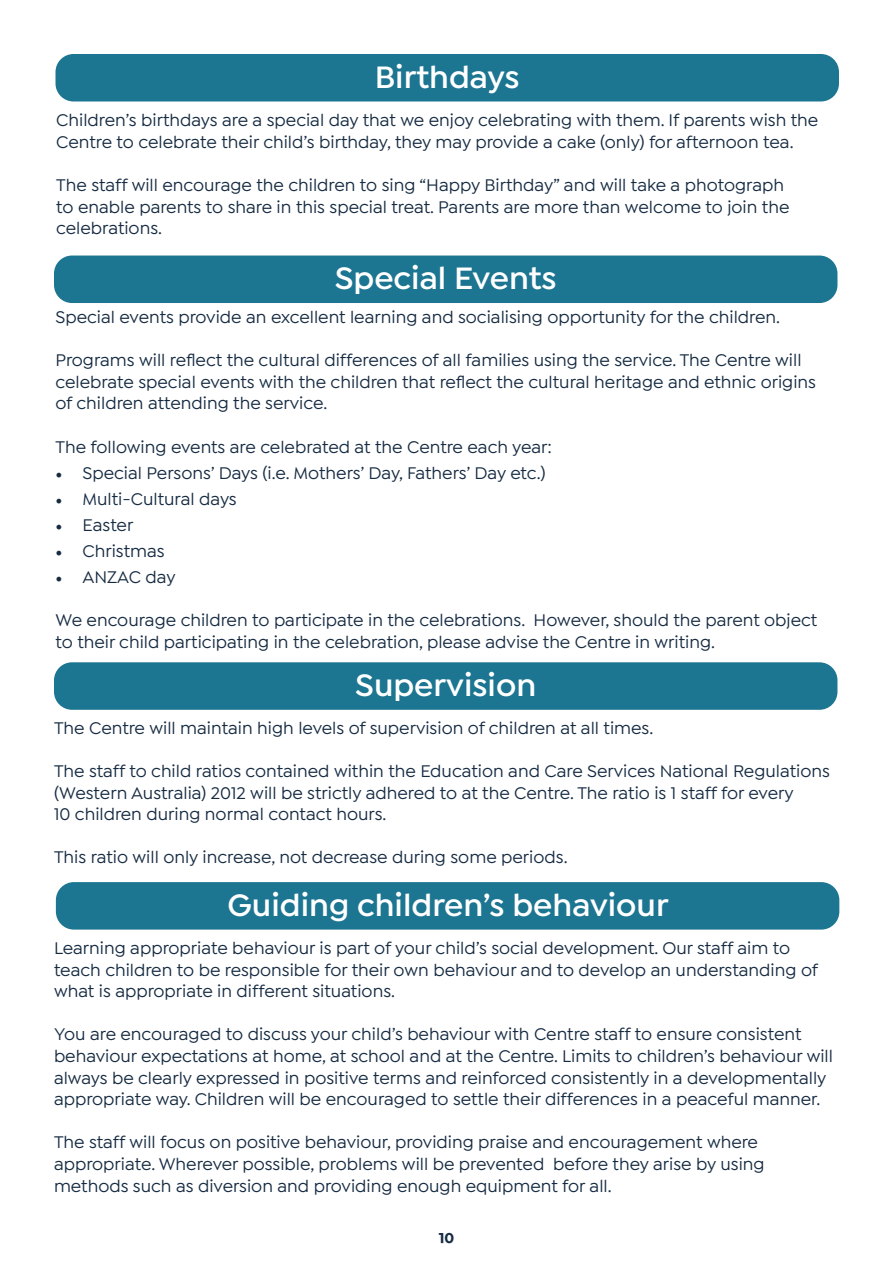
<style>
.page{position:relative;width:893px;height:1263px;background:#fff}
.page>*{position:absolute;margin:0;border:0;box-sizing:border-box;transform-origin:0 0}
.t1{font:600 33px "Isidora Sans";color:#fff}
.t2{font:500 18px/21.6px "Isidora Sans";color:#162b42}
.t3{font:700 15px "Isidora Sans";color:#162b42}
.s1{font-family:"Minion Pro";font-weight:400}
</style>
<div class="page">
<div style="left:56px;top:54px;width:783px;height:47px;background:#1c7591;border-radius:18px"></div>
<div style="left:54px;top:256px;width:783px;height:47px;background:#1c7591;border-radius:18px"></div>
<div style="left:54px;top:662px;width:783px;height:48px;background:#1c7591;border-radius:18px"></div>
<div style="left:56px;top:882px;width:783px;height:47px;background:#1c7591;border-radius:18px"></div>
<p class="t1" style="left:375px;top:57px;width:146px">Birthdays</p>
<p class="t2" style="left:56px;top:109px;width:763px">Children’s birthdays are a special day that we enjoy celebrating with them. If parents wish the<br>Centre to celebrate their child’s birthday, they may provide a cake (only) for afternoon tea.</p>
<p class="t2" style="left:56px;top:174px;width:735px">The staff will encourage the children to sing “Happy Birthday” and will take a photograph to enable parents to share in this special treat. Parents are more than welcome to join the celebrations.</p>
<p class="t1" style="left:335px;top:259px;width:223px">Special Events</p>
<p class="t2" style="left:56px;top:306px;width:726px">Special events provide an excellent learning and socialising opportunity for the children.</p>
<p class="t2" style="left:56px;top:349px;width:762px">Programs will reflect the cultural differences of all families using the service. The Centre will celebrate special events with the children that reflect the cultural heritage and ethnic origins</p>
<p class="t2" style="left:56px;top:393px;width:273px">of children attending the service.</p>
<p class="t2" style="left:56px;top:436px;width:498px">The following events are celebrated at the Centre each year:</p>
<p class="t2" style="left:56px;top:462px;width:492px"><span class="s1">•</span> Special Persons’ Days (i.e. Mothers’ Day, Fathers’ Day etc.)</p>
<p class="t2" style="left:56px;top:488px;width:183px"><span class="s1">•</span> Multi-Cultural days</p>
<p class="t2" style="left:56px;top:514px;width:79px"><span class="s1">•</span> Easter</p>
<p class="t2" style="left:56px;top:540px;width:111px"><span class="s1">•</span> Christmas</p>
<p class="t2" style="left:56px;top:566px;width:122px"><span class="s1">•</span> ANZAC day</p>
<p class="t2" style="left:56px;top:610px;width:763px">We encourage children to participate in the celebrations. However, should the parent object to their child participating in the celebration, please advise the Centre in writing.</p>
<p class="t1" style="left:355px;top:666px;width:182px">Supervision</p>
<p class="t2" style="left:54px;top:717px;width:601px">The Centre will maintain high levels of supervision of children at all times.</p>
<p class="t2" style="left:54px;top:760px;width:777px">The staff to child ratios contained within the Education and Care Services National Regulations (Western Australia) 2012 will be strictly adhered to at the Centre. The ratio is 1 staff for every</p>
<p class="t2" style="left:54px;top:803px;width:334px">10 children during normal contact hours.</p>
<p class="t2" style="left:54px;top:847px;width:515px">This ratio will only increase, not decrease during some periods.</p>
<p class="t1" style="left:227px;top:885px;width:443px">Guiding children’s behaviour</p>
<p class="t2" style="left:54px;top:937px;width:766px">Learning appropriate behaviour is part of your child’s social development. Our staff aim to teach children to be responsible for their own behaviour and to develop an understanding of what is appropriate in different situations.</p>
<p class="t2" style="left:54px;top:1024px;width:780px">You are encouraged to discuss your child’s behaviour with Centre staff to ensure consistent behaviour expectations at home, at school and at the Centre. Limits to children’s behaviour will always be clearly expressed in positive terms and reinforced consistently in a developmentally appropriate way. Children will be encouraged to settle their differences in a peaceful manner.</p>
<p class="t2" style="left:54px;top:1132px;width:712px">The staff will focus on positive behaviour, providing praise and encouragement where appropriate. Wherever possible, problems will be prevented before they arise by using methods such as diversion and providing enough equipment for all.</p>
<p class="t3" style="left:439px;top:1229px;width:17px">10</p>
</div>
